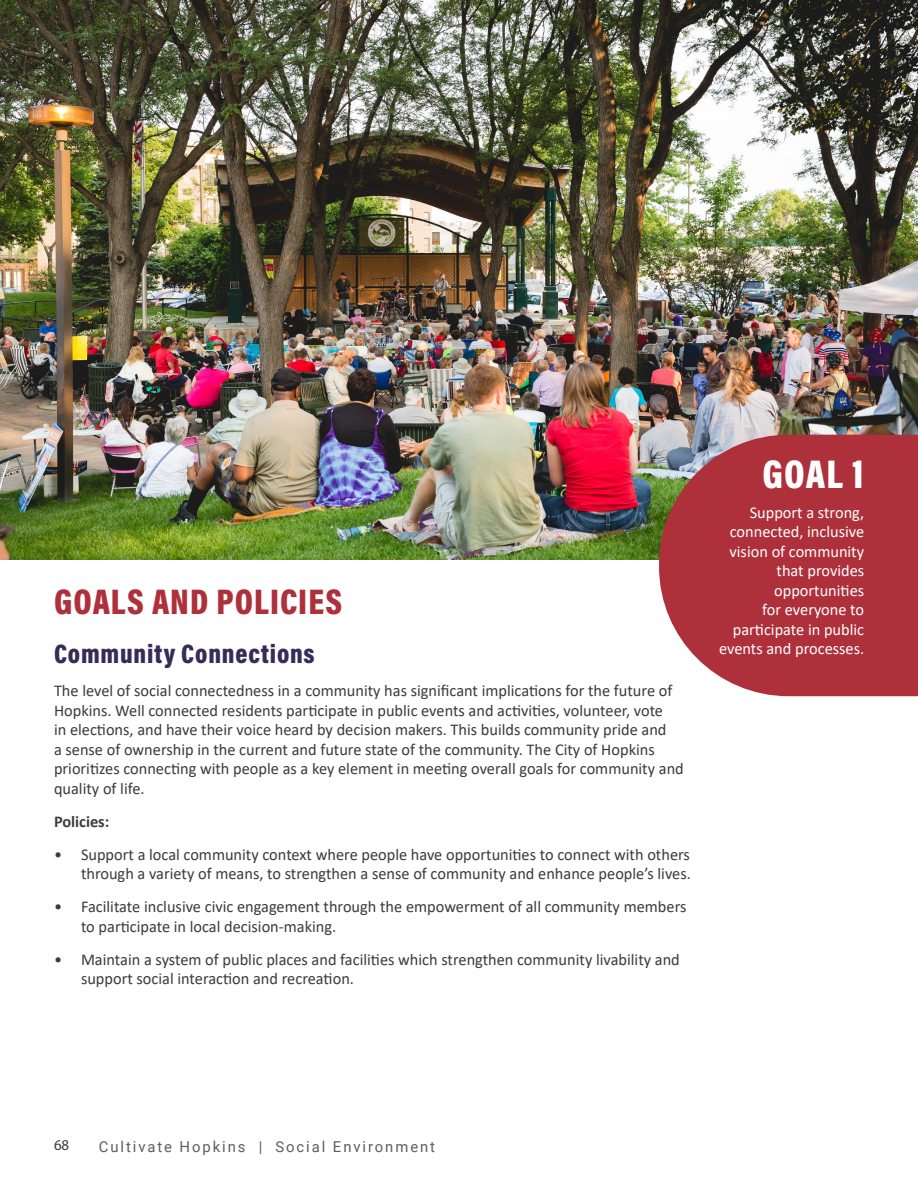
<style>
.page{position:relative;width:918px;height:1188px;background:#fff}
.page>*{position:absolute;margin:0;border:0;box-sizing:border-box;transform-origin:0 0}
.Heading_1{font:900 40.5px "Acumin Pro Cond";color:#fff}
.Heading_1-2{font:900 36px "Acumin Pro Cond";letter-spacing:.03em;color:#ae303b}
.Heading_1-3{font:900 27px "Acumin Pro Cond";letter-spacing:.03em;color:#392b58}
.Body_Text{font:16.5px/19.5px "Calibri";color:#3a3b3c}
.Body_Text-2{font:16.5px/19.5px "Calibri";color:#fff;text-align:right}
.Body_Text-3{font:700 16.5px "Calibri";color:#3a3b3c}
.t1{font:15px "Roboto";letter-spacing:.13em;color:#5e5e5f}
.t2{font:15px "Myriad Pro";color:#3a3b3c}
</style>
<div class="page">
<img style="left:0;top:0;width:918px;height:559px">
<svg style="left:659px;top:435px;width:259px;height:261px;background:#b0414a"></svg>
<p class="Heading_1-2" style="left:54px;top:579px;width:290px">GOALS AND POLICIES</p>
<p class="Heading_1-3" style="left:54px;top:636px;width:262px">Community Connections</p>
<p class="Body_Text" style="left:54px;top:681px;width:631px">The level of social connectedness in a community has significant implications for the future of Hopkins. Well connected residents participate in public events and activities, volunteer, vote<br>in elections, and have their voice heard by decision makers. This builds community pride and<br>a sense of ownership in the current and future state of the community. The City of Hopkins prioritizes connecting with people as a key element in meeting overall goals for community and quality of life.</p>
<p class="Body_Text-3" style="left:54px;top:810px;width:57px">Policies:</p>
<p class="Body_Text" style="left:54px;top:844px;width:638px;text-align:right">• Support a local community context where people have opportunities to connect with others through a variety of means, to strengthen a sense of community and enhance people’s lives.</p>
<p class="Body_Text" style="left:81px;top:897px;width:607px;text-indent:-27px">• Facilitate inclusive civic engagement through the empowerment of all community members to participate in local decision-making.</p>
<p class="Body_Text" style="left:81px;top:949px;width:600px;text-indent:-27px">• Maintain a system of public places and facilities which strengthen community livability and support social interaction and recreation.</p>
<p class="Heading_1" style="left:762px;top:448px;width:103px">GOAL 1</p>
<p class="Body_Text-2" style="left:719px;top:502px;width:147px">Support a strong, connected, inclusive vision of community that provides opportunities<br>for everyone to participate in public events and processes.</p>
<p class="t2" style="left:54px;top:1136px;width:17px">68</p>
<p class="t1" style="left:99px;top:1136px;width:338px">Cultivate Hopkins | Social Environment</p>
</div>
